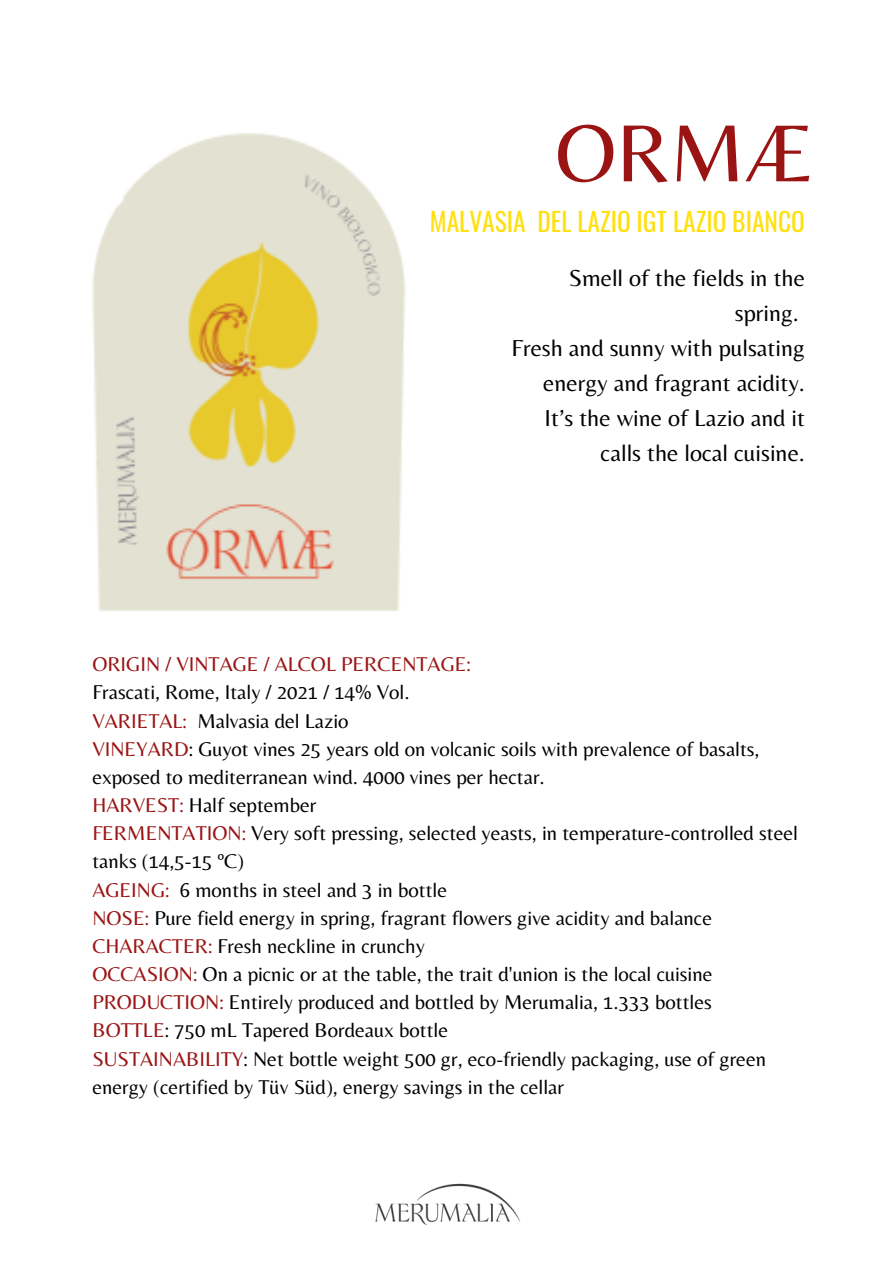
<style>
.page{position:relative;width:894px;height:1264px;background:#fff}
.page>*{position:absolute;margin:0;border:0;box-sizing:border-box;transform-origin:0 0}
.t1{font:84px "Belleza";color:#9b1414}
.t2{font:25.5px "Oswald";color:#ffe00f}
.t3{font:24px/35px "Belleza";color:#000;text-align:right}
.t4{font:20.7px/28.2px "Belleza";color:#000}
.t5{font:20.7px "Belleza";color:#9b1414}
.s1{color:#9b1414}
</style>
<div class="page">
<img style="left:375px;top:1183px;width:146px;height:42px">
<img style="left:92px;top:133px;width:314px;height:478px">
<h1 class="t1" style="left:555px;top:103px;width:260px">ORMÆ</h1>
<p class="t2" style="left:430px;top:202px;width:376px">MALVASIA DEL LAZIO IGT LAZIO BIANCO</p>
<p class="t3" style="left:511px;top:260px;width:295px">Smell of the fields in the spring.<br>Fresh and sunny with pulsating energy and fragrant acidity.<br>It’s the wine of Lazio and it calls the local cuisine.</p>
<p class="t5" style="left:92px;top:652px;width:380px">ORIGIN / VINTAGE / ALCOL PERCENTAGE:</p>
<p class="t4" style="left:92px;top:678px;width:707px">Frascati, Rome, Italy / 2021 / 14% Vol.<br><span class="s1">VARIETAL:</span> Malvasia del Lazio<br><span class="s1">VINEYARD</span>: Guyot vines 25 years old on volcanic soils with prevalence of basalts, exposed to mediterranean wind. 4000 vines per hectar.<br><span class="s1">HARVEST:</span> Half september<br><span class="s1">FERMENTATION:</span> Very soft pressing, selected yeasts, in temperature-controlled steel tanks (14,5-15 ºC)<br><span class="s1">AGEING:</span> 6 months in steel and 3 in bottle<br><span class="s1">NOSE:</span> Pure field energy in spring, fragrant flowers give acidity and balance <span class="s1">CHARACTER:</span> Fresh neckline in crunchy<br><span class="s1">OCCASION:</span> On a picnic or at the table, the trait d'union is the local cuisine <span class="s1">PRODUCTION:</span> Entirely produced and bottled by Merumalia, 1.333 bottles<br><span class="s1">BOTTLE</span>: 750 mL Tapered Bordeaux bottle<br><span class="s1">SUSTAINABILITY</span>: Net bottle weight 500 gr, eco-friendly packaging, use of green energy (certified by Tüv Süd), energy savings in the cellar</p>
</div>
